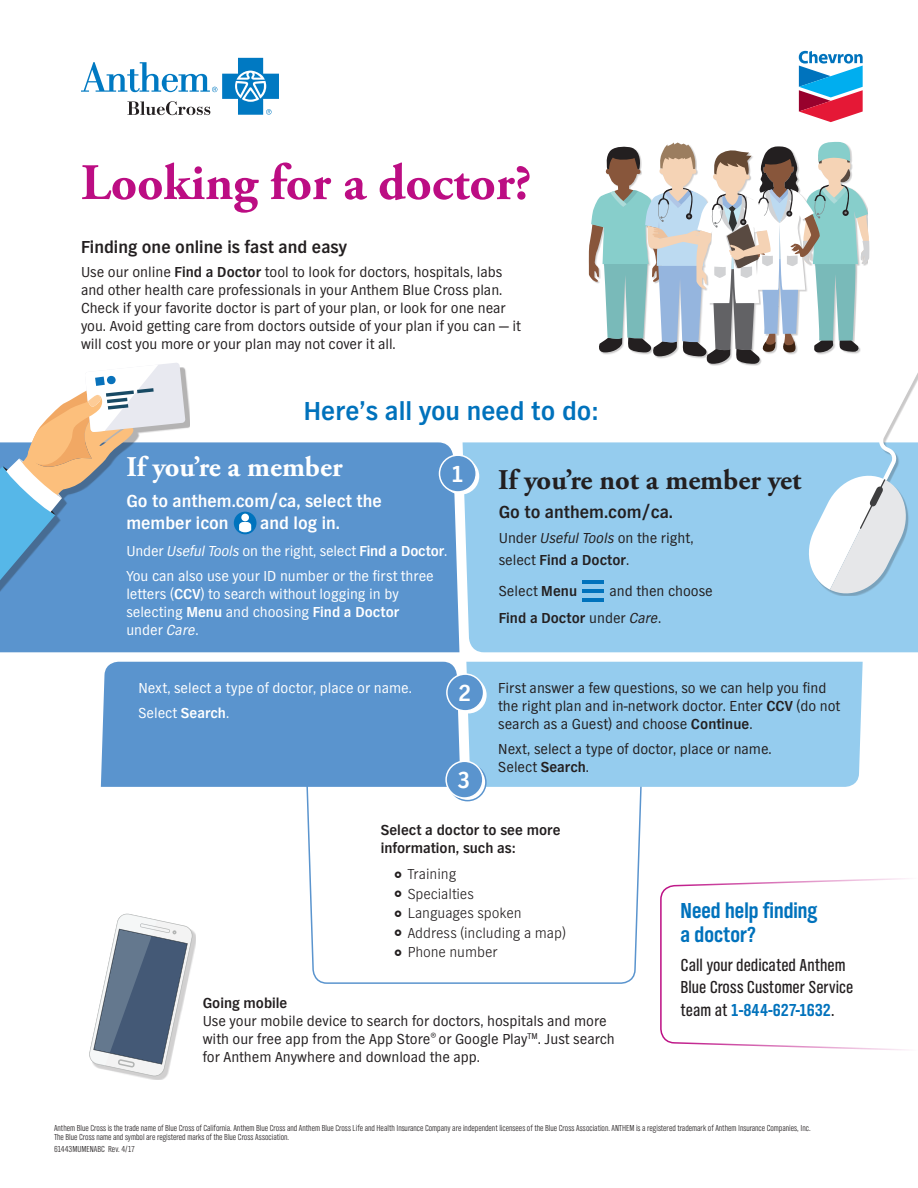
<style>
.page{position:relative;width:918px;height:1188px;background:#fff}
.page>*{position:absolute;margin:0;border:0;box-sizing:border-box;transform-origin:0 0}
.t1{font:700 51px "Adobe Garamond Pro";color:#bc0d83}
.t2{font:700 28.5px "Adobe Garamond Pro";color:#231f20}
.t3{font:700 28.5px "Adobe Garamond Pro";color:#fff}
.t4{font:700 27px "TV Nord EF";color:#0072bc}
.t5{font:700 24px "TV Nord EF";color:#fff}
.Call-out_head{font:700 22.5px/24px "TV Nord Cond EF";color:#0072bc}
.t6{font:18px/22.5px "TV Nord Cond EF";color:#231f20}
.t7{font:700 18px "TV Nord EF";color:#231f20}
.t8{font:700 18px "TV Nord EF";color:#fff}
.t9{font:15px/18px "TV Nord EF";color:#231f20}
.t10{font:15px/18px "TV Nord EF";color:#fff}
.t11{font:300 15px "TV Nord EF";color:#231f20}
.t12{font:700 15px/18px "TV Nord EF";color:#231f20}
.Tags_Source{font:300 9px/9px "TV Nord Cond EF";color:#231f20}
.s1{font-weight:700}
.s2{font-style:italic}
.s3{font-weight:700;color:#0072bc}
</style>
<div class="page">
<svg style="left:306px;top:787px;width:336px;height:197px"></svg>
<div style="left:466px;top:662px;width:397px;height:125px;background:#95ccee"></div>
<div style="left:101px;top:662px;width:359px;height:125px;background:#5a94ce"></div>
<div style="left:463px;top:442px;width:455px;height:210px;background:#95ccee"></div>
<div style="left:0;top:442px;width:459px;height:210px;background:#5a94ce"></div>
<div style="left:0;top:367px;width:190px;height:230px;background:#231f20;opacity:.34"></div>
<svg style="left:0;top:363px;width:185px;height:233px"></svg>
<svg style="left:589px;top:142px;width:329px;height:458px"></svg>
<div style="left:92px;top:917px;width:104px;height:162px;background:#231f20;opacity:.21"></div>
<svg style="left:89px;top:913px;width:104px;height:164px"></svg>
<div style="left:443px;top:458px;width:36px;height:37px;background:#fff;border-radius:50%"></div>
<div style="left:439px;top:455px;width:37px;height:37px;background:#5a94ce;border-radius:50%"></div>
<div style="left:439px;top:454px;width:38px;height:39px;border:2px solid #fff;border-radius:50%"></div>
<div style="left:450px;top:677px;width:37px;height:36px;background:#fff;border-radius:50%"></div>
<div style="left:447px;top:674px;width:37px;height:37px;background:#5a94ce;border-radius:50%"></div>
<div style="left:446px;top:673px;width:38px;height:39px;border:2px solid #fff;border-radius:50%"></div>
<svg style="left:449px;top:764px;width:37px;height:37px"></svg>
<div style="left:448px;top:763px;width:39px;height:38px;border:2px solid #5a94ce;border-radius:50%"></div>
<div style="left:446px;top:761px;width:37px;height:37px;background:#5a94ce;border-radius:50%"></div>
<div style="left:445px;top:761px;width:39px;height:38px;border:2px solid #fff;border-radius:50%"></div>
<hr style="left:582px;top:580px;width:22px;height:4px;background:#0072bc">
<hr style="left:582px;top:589px;width:22px;height:4px;background:#0072bc">
<hr style="left:582px;top:598px;width:22px;height:4px;background:#0072bc">
<div style="left:234px;top:512px;width:22px;height:22px;background:#0073bd;border-radius:50%"></div>
<svg style="left:239px;top:522px;width:12px;height:10px"></svg>
<div style="left:241px;top:514px;width:8px;height:7px;background:#fff;border-radius:50%"></div>
<svg style="left:799px;top:51px;width:64px;height:71px"></svg>
<svg style="left:81px;top:58px;width:198px;height:57px"></svg>
<svg style="left:660px;top:878px;width:249px;height:172px"></svg>
<svg style="left:395px;top:871px;width:6px;height:7px"></svg>
<svg style="left:395px;top:891px;width:6px;height:6px"></svg>
<svg style="left:395px;top:910px;width:6px;height:7px"></svg>
<svg style="left:395px;top:930px;width:6px;height:6px"></svg>
<svg style="left:395px;top:949px;width:6px;height:7px"></svg>
<p class="t1" style="left:81px;top:153px;width:452px">Looking for a doctor?</p>
<p class="t7" style="left:81px;top:237px;width:268px">Finding one online is fast and easy</p>
<p class="t9" style="left:81px;top:263px;width:442px">Use our online <span class="s1">Find a Doctor</span> tool to look for doctors, hospitals, labs and other health care professionals in your Anthem Blue Cross plan.<br>Check if your favorite doctor is part of your plan, or look for one near you. Avoid getting care from doctors outside of your plan if you can — it will cost you more or your plan may not cover it all.</p>
<p class="t4" style="left:304px;top:396px;width:295px">Here’s all you need to do:</p>
<p class="t3" style="left:126px;top:450px;width:218px">If you’re a member</p>
<p class="t8" style="left:126px;top:491px;width:257px">Go to anthem.com/ca, select the</p>
<p class="t8" style="left:126px;top:513px;width:104px">member icon</p>
<p class="t8" style="left:260px;top:513px;width:81px">and log in.</p>
<p class="t10" style="left:126px;top:542px;width:322px">Under <span class="s2">Useful Tools</span> on the right, select <span class="s1">Find a Doctor</span>.</p>
<p class="t10" style="left:126px;top:567px;width:309px">You can also use your ID number or the first three letters (<span class="s1">CCV</span>) to search without logging in by selecting <span class="s1">Menu</span> and choosing <span class="s1">Find a Doctor </span>under <span class="s2">Care</span>.</p>
<p class="t5" style="left:451px;top:461px;width:15px">1</p>
<p class="t2" style="left:498px;top:463px;width:305px">If you’re not a member yet</p>
<p class="t7" style="left:499px;top:502px;width:176px">Go to anthem.com/ca.</p>
<p class="t9" style="left:499px;top:527px;width:196px;line-height:21.6px">Under <span class="s2">Useful Tools</span> on the right, select <span class="s1">Find a Doctor</span>.</p>
<p class="t9" style="left:499px;top:582px;width:80px">Select <span class="s1">Menu</span></p>
<p class="t9" style="left:499px;top:577px;width:216px;line-height:27px;text-indent:111px">and then choose<br><span class="s1">Find a Doctor</span> under <span class="s2">Care</span>.</p>
<p class="t10" style="left:138px;top:679px;width:275px">Next, select a type of doctor, place or name.</p>
<p class="t10" style="left:138px;top:704px;width:92px">Select <span class="s1">Search</span>.</p>
<p class="t5" style="left:458px;top:679px;width:15px">2</p>
<p class="t5" style="left:457px;top:767px;width:15px">3</p>
<p class="t9" style="left:498px;top:679px;width:343px">First answer a few questions, so we can help you find the right plan and in-network doctor. Enter <span class="s1">CCV</span> (do not search as a Guest) and choose <span class="s1">Continue</span>.</p>
<p class="t9" style="left:498px;top:740px;width:275px">Next, select a type of doctor, place or name.<br>Select <span class="s1">Search</span>.</p>
<p class="t12" style="left:381px;top:821px;width:182px">Select a doctor to see more information, such as:</p>
<p class="t11" style="left:408px;top:866px;width:50px">Training</p>
<p class="t11" style="left:408px;top:886px;width:68px">Specialties</p>
<p class="t11" style="left:408px;top:905px;width:115px">Languages spoken</p>
<p class="t11" style="left:408px;top:925px;width:160px">Address (including a map)</p>
<p class="t11" style="left:408px;top:944px;width:91px">Phone number</p>
<p class="t12" style="left:203px;top:994px;width:86px">Going mobile</p>
<p class="t9" style="left:203px;top:1012px;width:414px">Use your mobile device to search for doctors, hospitals and more with our free app from the App Store<sup>®</sup> or Google Play<sup>TM</sup>. Just search for Anthem Anywhere and download the app.</p>
<p class="Call-out_head" style="left:681px;top:899px;width:138px">Need help finding a doctor?</p>
<p class="t6" style="left:681px;top:954px;width:174px">Call your dedicated Anthem<br>Blue Cross Customer Service team at <span class="s3">1-844-627-1632</span>.</p>
<p class="Tags_Source" style="left:54px;top:1123px;width:758px">Anthem Blue Cross is the trade name of Blue Cross of California. Anthem Blue Cross and Anthem Blue Cross Life and Health Insurance Company are independent licensees of the Blue Cross Association. ANTHEM is a registered trademark of Anthem Insurance Companies, Inc.<br>The Blue Cross name and symbol are registered marks of the Blue Cross Association.</p>
<p class="Tags_Source" style="left:54px;top:1145px;width:83px">61443MUMENABC Rev. 4/17</p>
</div>
